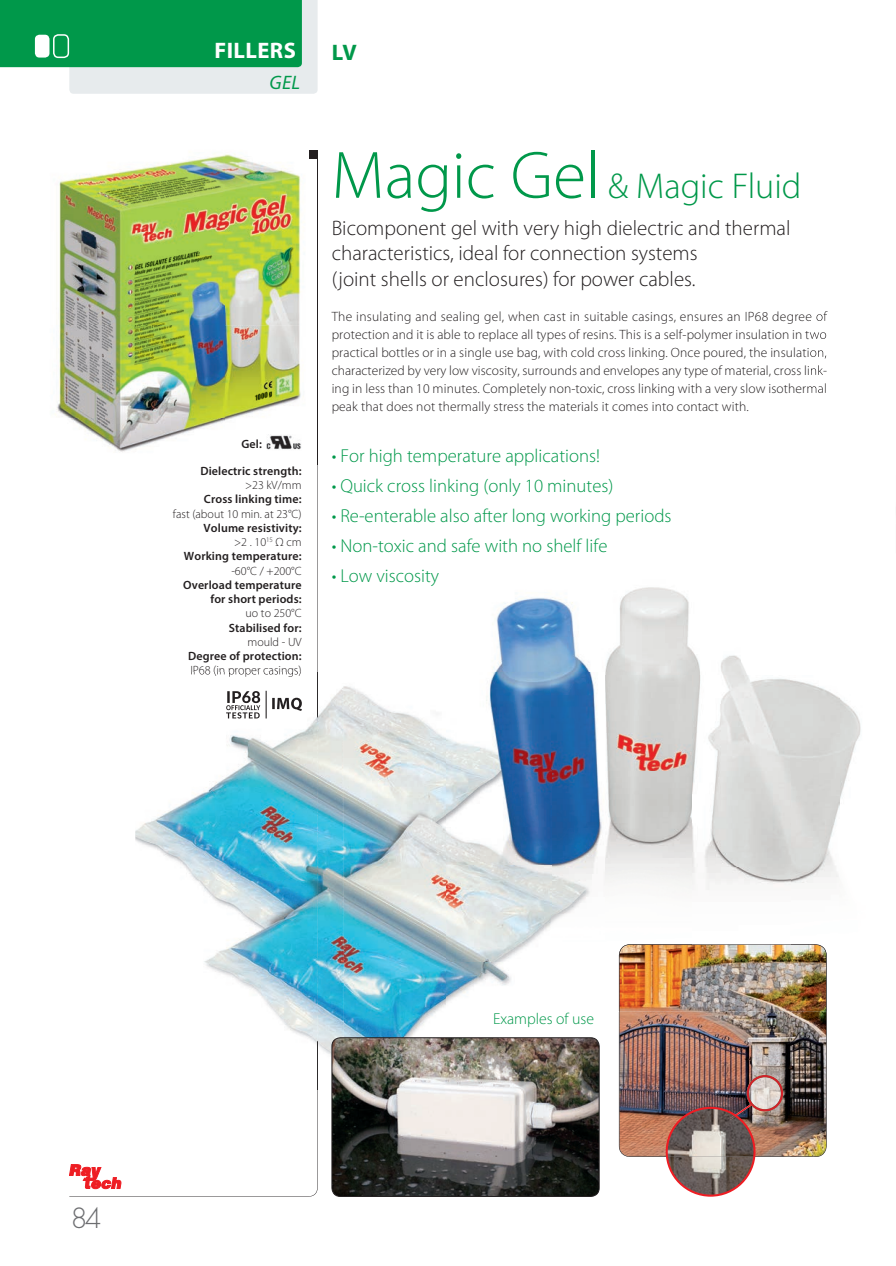
<style>
.page{position:relative;width:896px;height:1266px;background:#fff}
.page>*{position:absolute;margin:0;border:0;box-sizing:border-box;transform-origin:0 0}
.t1{font:300 36px "Myriad Pro";color:#00984a}
.t2{font:300 27px "Futura";color:#6c6d70}
.t3{font:700 22.5px "Myriad Pro";letter-spacing:.02em;color:#fff}
.t4{font:700 22.5px "Myriad Pro";color:#00984a}
.t5{font:300 21px/25.5px "Myriad Pro";color:#231f20}
.t6{font:italic 19.5px "Myriad Pro";color:#00984a}
.t7{font:300 18.75px "Myriad Pro";color:#00984a}
.t8{font:300 15.75px "Myriad Pro";color:#00984a}
.t9{font:300 13.5px/18px "Myriad Pro";letter-spacing:.01em;color:#231f20;text-align:justify}
.t10{font:600 12px/14.2px "Myriad Pro";letter-spacing:.01em;color:#231f20;text-align:right}
.t11{font:300 12px "Myriad Pro";color:#231f20}
.s1{font-weight:300}
.s2{font-size:67.5px}
</style>
<div class="page">
<svg style="left:69px;top:1164px;width:53px;height:24px"></svg>
<img style="left:809px;top:311px;width:18px;height:10px">
<img style="left:809px;top:332px;width:17px;height:7px">
<img style="left:810px;top:350px;width:16px;height:9px">
<img style="left:811px;top:365px;width:15px;height:10px">
<img style="left:809px;top:383px;width:17px;height:10px">
<img style="left:55px;top:154px;width:246px;height:298px">
<img style="left:317px;top:159px;width:1px;height:305px">
<div style="left:309px;top:150px;width:8px;height:9px;background:#231f20"></div>
<img style="left:135px;top:686px;width:311px;height:370px">
<img style="left:446px;top:672px;width:156px;height:417px">
<img style="left:317px;top:672px;width:1px;height:417px">
<img style="left:191px;top:672px;width:110px;height:5px">
<img style="left:332px;top:1037px;width:267px;height:159px">
<div style="left:331px;top:1037px;width:268px;height:159px;border:1px solid #231f20;border-radius:9px"></div>
<img style="left:668px;top:1157px;width:86px;height:38px">
<img style="left:668px;top:1156px;width:84px;height:1px">
<img style="left:618px;top:1011px;width:208px;height:145px">
<div style="left:746px;top:1074px;width:37px;height:37px;border:2px solid #d1232a;border-radius:50%"></div>
<img style="left:492px;top:597px;width:52px;height:75px">
<img style="left:544px;top:587px;width:203px;height:88px">
<img style="left:839px;top:697px;width:22px;height:110px">
<img style="left:605px;top:675px;width:185px;height:192px">
<img style="left:790px;top:680px;width:49px;height:331px">
<img style="left:692px;top:867px;width:98px;height:23px">
<img style="left:619px;top:944px;width:207px;height:67px">
<img style="left:266px;top:435px;width:35px;height:16px">
<svg style="left:226px;top:691px;width:34px;height:27px"></svg>
<svg style="left:272px;top:697px;width:30px;height:14px"></svg>
<hr style="left:265px;top:690px;width:2px;height:28px;background:#231f20">
<svg style="left:0;top:0;width:317px;height:94px;background:#4eb581"></svg>
<h3 class="t3" style="left:214px;top:36px;width:83px">FILLERS</h3>
<h3 class="t6" style="left:269px;top:70px;width:32px">GEL</h3>
<p class="t10" style="left:241px;top:437px;width:22px">Gel:</p>
<p class="t10" style="left:200px;top:463px;width:103px">Dielectric strength:</p>
<p class="t11" style="left:245px;top:478px;width:58px">&gt;23 kV/mm</p>
<p class="t10" style="left:204px;top:492px;width:99px">Cross linking time:</p>
<p class="t11" style="left:173px;top:506px;width:130px">fast (about 10 min. at 23°C)</p>
<p class="t10" style="left:184px;top:520px;width:119px">Volume resistivity:<br><span class="s1">&gt;2 . 10</span><sup>15</sup> <span class="s1">Ω cm<br></span>Working temperature:</p>
<p class="t11" style="left:231px;top:563px;width:72px">-60°C / +200°C</p>
<p class="t10" style="left:183px;top:577px;width:120px">Overload temperature for short periods:</p>
<p class="t11" style="left:245px;top:606px;width:58px">uo to 250°C</p>
<p class="t10" style="left:229px;top:620px;width:74px">Stabilised for:</p>
<p class="t11" style="left:247px;top:634px;width:56px">mould - UV</p>
<p class="t10" style="left:188px;top:648px;width:115px">Degree of protection:</p>
<p class="t11" style="left:190px;top:663px;width:113px">IP68 (in proper casings)</p>
<h3 class="t4" style="left:332px;top:37px;width:26px">LV</h3>
<h1 class="t1" style="left:331px;top:164px;width:471px"><span class="s2">Magic Gel</span> &amp; Magic Fluid</h1>
<h3 class="t5" style="left:331px;top:215px;width:460px">Bicomponent gel with very high dielectric and thermal characteristics, ideal for connection systems<br>(joint shells or enclosures) for power cables.</h3>
<p class="t9" style="left:331px;top:307px;width:496px">The insulating and sealing gel, when cast in suitable casings, ensures an IP68 degree of protection and it is able to replace all types of resins. This is a self-polymer insulation in two practical bottles or in a single use bag, with cold cross linking. Once poured, the insulation, characterized by very low viscosity, surrounds and envelopes any type of material, cross link&shy;ing in less than 10 minutes. Completely non-toxic, cross linking with a very slow isothermal peak that does not thermally stress the materials it comes into contact with.</p>
<h3 class="t7" style="left:331px;top:444px;width:270px">• For high temperature applications!</h3>
<h3 class="t7" style="left:331px;top:474px;width:283px">• Quick cross linking (only 10 minutes)</h3>
<h3 class="t7" style="left:331px;top:504px;width:341px">• Re-enterable also after long working periods</h3>
<h3 class="t7" style="left:331px;top:534px;width:277px">• Non-toxic and safe with no shelf life</h3>
<h3 class="t7" style="left:331px;top:564px;width:109px">• Low viscosity</h3>
<h2 class="t2" style="left:71px;top:1201px;width:32px">84</h2>
<p class="t8" style="left:493px;top:1009px;width:102px">Examples of use</p>
</div>
